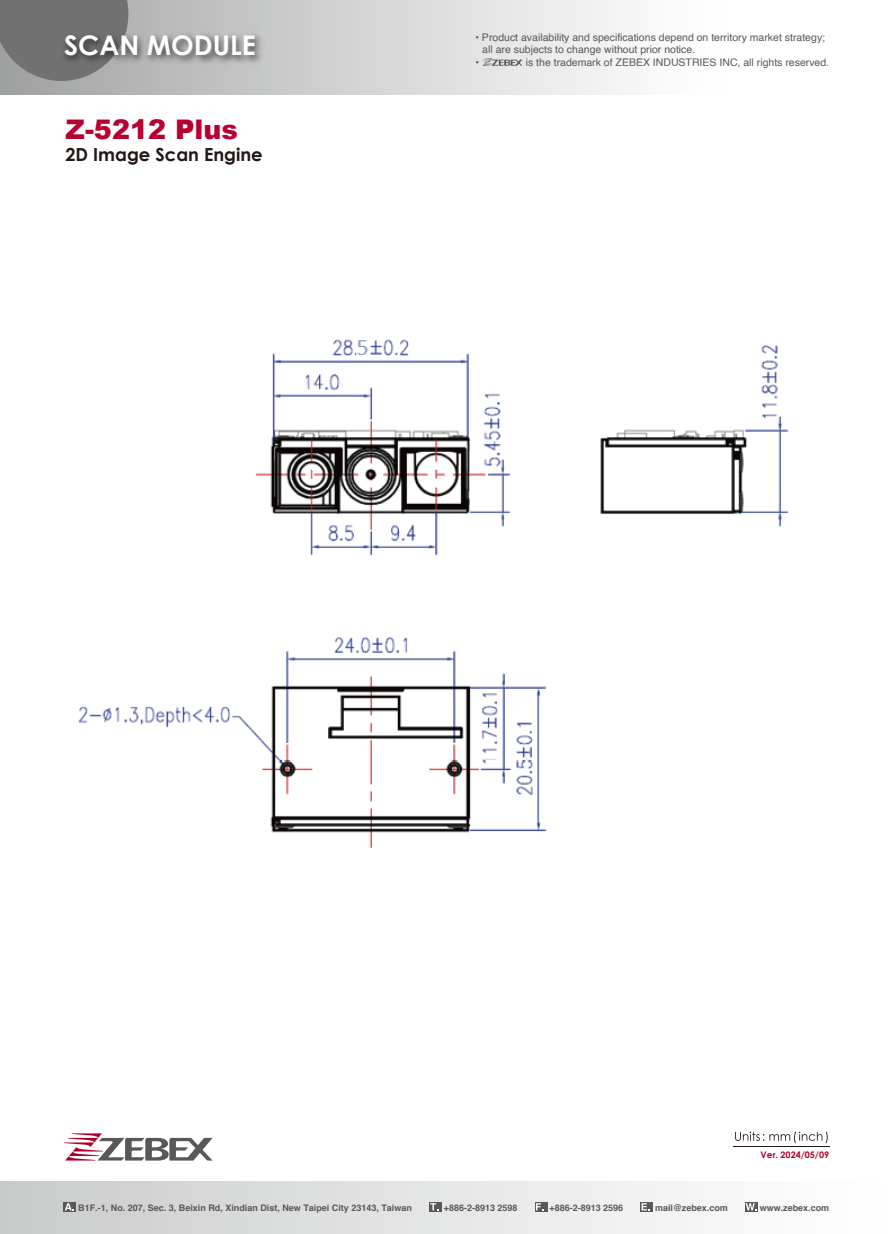
<style>
.page{position:relative;width:893px;height:1234px;background:#fff}
.page>*{position:absolute;margin:0;border:0;box-sizing:border-box;transform-origin:0 0}
.t1{font:900 27px "Arial";color:#b70031}
.t2{font:700 27px "Century Gothic";color:#fff}
.t3{font:700 18px "Century Gothic";color:#221815}
.t4{font:10.5px "Helvetica";color:#595757}
.t5{font:700 9px "Helvetica";color:#595757}
.t6{font:700 9px "Century Gothic";color:#af002c}
</style>
<div class="page">
<svg style="left:64px;top:1133px;width:149px;height:27px"></svg>
<div style="left:0;top:0;width:726px;height:95px;background:linear-gradient(to right,#a2a3a4,#fff)"></div>
<svg style="left:482px;top:58px;width:40px;height:8px"></svg>
<div style="left:0;top:1181px;width:893px;height:52px;background:linear-gradient(to right,#cacbcb,#fff)"></div>
<div style="left:64px;top:1201px;width:12px;height:10px;background:#595757"></div>
<svg style="left:65px;top:1203px;width:9px;height:7px"></svg>
<div style="left:429px;top:1201px;width:13px;height:10px;background:#595757"></div>
<svg style="left:430px;top:1203px;width:8px;height:7px"></svg>
<div style="left:535px;top:1201px;width:12px;height:10px;background:#595757"></div>
<svg style="left:536px;top:1203px;width:7px;height:7px"></svg>
<svg style="left:640px;top:1201px;width:13px;height:10px"></svg>
<svg style="left:642px;top:1202px;width:8px;height:8px"></svg>
<svg style="left:745px;top:1201px;width:12px;height:10px"></svg>
<svg style="left:746px;top:1202px;width:11px;height:8px"></svg>
<svg style="left:735px;top:1131px;width:93px;height:11px"></svg>
<hr style="left:733px;top:1145px;width:96px;height:1px;background:#221815">
<svg style="left:0;top:0;width:128px;height:81px;background:#787777"></svg>
<img style="left:58px;top:25px;width:211px;height:53px">
<img style="left:78px;top:339px;width:711px;height:509px">
<h1 class="t2" style="left:64px;top:24px;width:193px">SCAN MODULE</h1>
<h1 class="t1" style="left:65px;top:110px;width:174px">Z-5212 Plus</h1>
<h2 class="t3" style="left:65px;top:140px;width:199px">2D Image Scan Engine</h2>
<p class="t4" style="left:475px;top:29px;width:351px">• Product availability and specifications depend on territory market strategy;</p>
<p class="t4" style="left:482px;top:41px;width:215px">all are subjects to change without prior notice.</p>
<p class="t4" style="left:475px;top:54px;width:5px">•</p>
<p class="t4" style="left:526px;top:54px;width:305px">is the trademark of ZEBEX INDUSTRIES INC, all rights reserved.</p>
<p class="t6" style="left:761px;top:1147px;width:70px">Ver. 2024/05/09</p>
<p class="t5" style="left:78px;top:1201px;width:335px">B1F.-1, No. 207, Sec. 3, Beixin Rd, Xindian Dist, New Taipei City 23143, Taiwan</p>
<p class="t5" style="left:444px;top:1201px;width:75px">+886-2-8913 2598</p>
<p class="t5" style="left:549px;top:1201px;width:75px">+886-2-8913 2596</p>
<p class="t5" style="left:655px;top:1201px;width:74px">mail@zebex.com</p>
<p class="t5" style="left:760px;top:1201px;width:71px">www.zebex.com</p>
</div>
